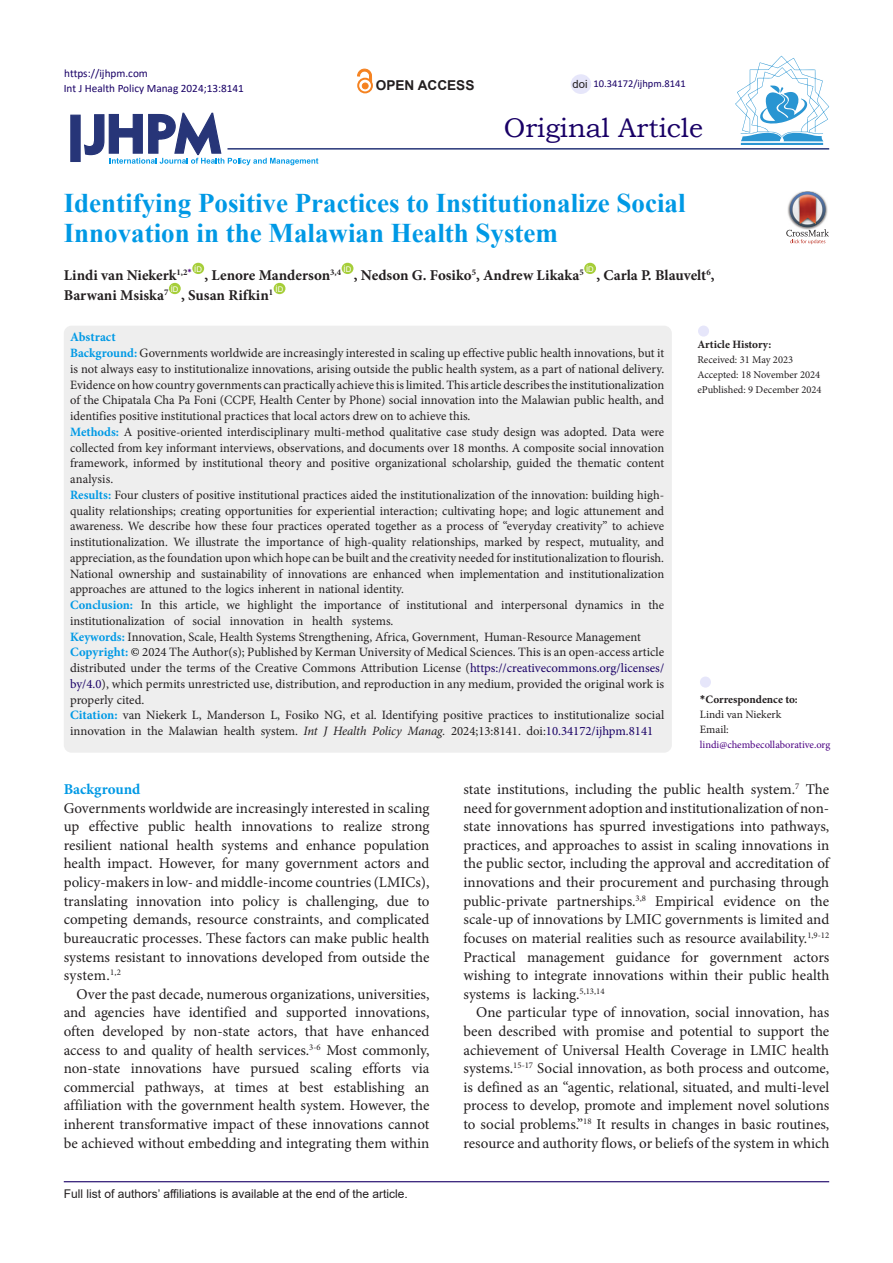
<style>
.page{position:relative;width:893px;height:1263px;background:#fff}
.page>*{position:absolute;margin:0;border:0;box-sizing:border-box;transform-origin:0 0}
.Default{font:700 27px/30px "Times New Roman";color:#0099e5}
.t1{font:27px "Bookman Old Style";color:#190066}
.t2{font:15px/18.6px "Minion Pro";color:#231f20;text-align:justify}
.Default-2{font:700 15px "Minion Pro";color:#231f20}
.heading_1{font:700 15px "Minion Pro";color:#0099e5}
.t3{font:700 13.65px "Arial";color:#231f20}
.Default-3{font:12.75px/15.8px "Minion Pro";color:#231f20;text-align:justify}
.Default-4{font:700 12.75px "Minion Pro";color:#0099e5}
.t4{font:12px "Arial";color:#231f20}
.t5{font:11.25px "Calibri";color:#190066}
.t6{font:700 11.25px "Minion Pro";color:#231f20}
.t7{font:11.25px "Minion Pro";color:#231f20}
.t8{font:11.25px "Arial";color:#231f20}
.t9{font:10.5px "Minion Pro";color:#231f20}
.t10{font:10.5px "Minion Pro";color:#4b0082}
.t11{font:10.5px "Calibri";color:#190066}
.t12{font:7.8px "Arial";color:#fff}
.s1{font-weight:700;color:#0099e5}
.s2{color:#000}
.s3{color:#190066}
.s4{font-style:italic}
.s5{font-family:"Calibri"}
</style>
<div class="page">
<svg style="left:84px;top:112px;width:234px;height:53px"></svg>
<div style="left:70px;top:115px;width:11px;height:47px;background:#273578;border:1px solid #273578"></div>
<div style="left:192px;top:263px;width:12px;height:11px;background:#a6ce39;border-radius:50%"></div>
<div style="left:342px;top:263px;width:11px;height:11px;background:#a6ce39;border-radius:50%"></div>
<div style="left:584px;top:263px;width:12px;height:11px;background:#a6ce39;border-radius:50%"></div>
<div style="left:169px;top:283px;width:12px;height:11px;background:#a6ce39;border-radius:50%"></div>
<div style="left:274px;top:283px;width:11px;height:11px;background:#a6ce39;border-radius:50%"></div>
<hr style="left:227px;top:148px;width:602px;height:2px;background:#273578">
<div style="left:64px;top:326px;width:608px;height:427px;background:#eee;border-radius:8px"></div>
<div style="left:700px;top:676px;width:11px;height:12px;background:#e6e6fa;border-radius:50%"></div>
<div style="left:698px;top:326px;width:11px;height:11px;background:#e6e6fa;border-radius:50%"></div>
<hr style="left:64px;top:1181px;width:765px;height:1px;background:#190066">
<hr style="left:741px;top:143px;width:82px;height:2px;background:#2995d2">
<svg style="left:735px;top:56px;width:94px;height:85px"></svg>
<div style="left:571px;top:74px;width:20px;height:20px;background:#e6e6fa;border-radius:50%"></div>
<img style="left:801px;top:191px;width:13px;height:1px">
<svg style="left:786px;top:192px;width:43px;height:52px"></svg>
<div style="left:357px;top:78px;width:16px;height:15px;border:2px solid #f58220;border-radius:50%"></div>
<svg style="left:357px;top:69px;width:15px;height:20px"></svg>
<p class="t5" style="left:64px;top:65px;width:85px">https://ijhpm.com</p>
<p class="t5" style="left:64px;top:81px;width:182px">Int J Health Policy Manag 2024;13:8141</p>
<p class="t3" style="left:376px;top:76px;width:100px">OPEN ACCESS</p>
<p class="t8" style="left:573px;top:76px;width:17px">doi</p>
<p class="t11" style="left:593px;top:76px;width:94px">10.34172/ijhpm.8141</p>
<p class="t1" style="left:504px;top:110px;width:201px">Original Article</p>
<p class="Default" style="left:64px;top:188px;width:623px">Identifying Positive Practices to Institutionalize Social<br>Innovation in the Malawian Health System</p>
<p class="Default-2" style="left:64px;top:264px;width:130px">Lindi van Niekerk<sup>1,2</sup><sup>*</sup></p>
<p class="t12" style="left:194px;top:263px;width:9px">ID</p>
<p class="t12" style="left:344px;top:263px;width:9px">ID</p>
<p class="t12" style="left:586px;top:263px;width:9px">ID</p>
<p class="Default-2" style="left:596px;top:264px;width:120px">, Carla P. Blauvelt<sup>6</sup>,</p>
<p class="Default-2" style="left:204px;top:264px;width:138px">, Lenore Manderson<sup>3,4</sup></p>
<p class="Default-2" style="left:354px;top:264px;width:231px">, Nedson G. Fosiko<sup>5</sup>, Andrew Likaka<sup>5</sup></p>
<p class="t12" style="left:171px;top:283px;width:9px">ID</p>
<p class="t12" style="left:276px;top:283px;width:9px">ID</p>
<p class="Default-2" style="left:181px;top:284px;width:94px">, Susan Rifkin<sup>1</sup></p>
<p class="Default-2" style="left:64px;top:284px;width:106px">Barwani Msiska<sup>7</sup></p>
<p class="Default-4" style="left:70px;top:328px;width:47px">Abstract</p>
<p class="Default-3" style="left:70px;top:345px;width:596px"><span class="s1">Background:</span> Governments worldwide are increasingly interested in scaling up effective public health innovations, but it is not always easy to institutionalize innovations, arising outside the public health system, as a part of national delivery.<br>Evidence on how country governments can practically achieve this is limited. This article describes the institutionalization of the Chipatala Cha Pa Foni (CCPF, Health Center by Phone) social innovation into the Malawian public health, and identifies positive institutional practices that local actors drew on to achieve this.</p>
<p class="Default-3" style="left:70px;top:424px;width:596px"><span class="s1">Methods:</span> A positive-oriented interdisciplinary multi-method qualitative case study design was adopted. Data were collected from key informant interviews, observations, and documents over 18 months. A composite social innovation framework, informed by institutional theory and positive organizational scholarship, guided the thematic content analysis.</p>
<p class="Default-3" style="left:70px;top:487px;width:596px"><span class="s1">Results:</span> Four clusters of positive institutional practices aided the institutionalization of the innovation: building high&shy;quality relationships; creating opportunities for experiential interaction; cultivating hope; and logic attunement and awareness. We describe how these four practices operated together as a process of “everyday creativity” to achieve institutionalization. We illustrate the importance of high-quality relationships, marked by respect, mutuality, and appreciation, as the foundation upon which hope can be built and the creativity needed for institutionalization to flourish.<br>National ownership and sustainability of innovations are enhanced when implementation and institutionalization approaches are attuned to the logics inherent in national identity.</p>
<p class="Default-3" style="left:70px;top:597px;width:595px"><span class="s1">Conclusion:</span> In this article, we highlight the importance of institutional and interpersonal dynamics in the institutionalization of social innovation in health systems.</p>
<p class="Default-3" style="left:70px;top:629px;width:572px"><span class="s1">Keywords:</span> Innovation, Scale, Health Systems Strengthening, Africa, Government, Human-Resource Management</p>
<p class="Default-3" style="left:70px;top:644px;width:596px"><span class="s1">Copyright:</span> <span class="s2">©</span> 2024 The Author(s); Published by Kerman University of Medical Sciences. This is an open-access article distributed under the terms of the Creative Commons Attribution License (<span class="s3">https://creativecommons.org/licenses/ by/4.0</span>), which permits unrestricted use, distribution, and reproduction in any medium, provided the original work is properly cited.</p>
<p class="Default-3" style="left:70px;top:707px;width:596px"><span class="s1">Citation:</span> van Niekerk L, Manderson L, Fosiko NG, et al. Identifying positive practices to institutionalize social innovation in the Malawian health system. <span class="s4">Int J Health Policy Manag.</span> 2024;13:8141. doi:<span class="s3">10.34172/ijhpm.8141</span></p>
<p class="t6" style="left:697px;top:337px;width:76px">Article History:</p>
<p class="t9" style="left:697px;top:353px;width:97px">Received: 31 May 2023</p>
<p class="t9" style="left:697px;top:368px;width:124px">Accepted: 18 November 2024</p>
<p class="t9" style="left:697px;top:383px;width:126px">ePublished: 9 December 2024</p>
<p class="t6" style="left:700px;top:691px;width:99px"><span class="s5">*</span>Correspondence to:</p>
<p class="t7" style="left:700px;top:706px;width:83px">Lindi van Niekerk</p>
<p class="t7" style="left:700px;top:721px;width:30px">Email:</p>
<p class="t10" style="left:700px;top:737px;width:132px">lindi@chembecollaborative.org</p>
<p class="heading_1" style="left:64px;top:779px;width:78px">Background</p>
<p class="t2" style="left:64px;top:799px;width:367px">Governments worldwide are increasingly interested in scaling up effective public health innovations to realize strong resilient national health systems and enhance population health impact. However, for many government actors and policy-makers in low- and middle-income countries (LMICs), translating innovation into policy is challenging, due to competing demands, resource constraints, and complicated bureaucratic processes. These factors can make public health systems resistant to innovations developed from outside the system.<sup>1,2</sup></p>
<p class="t2" style="left:64px;top:985px;width:367px;text-indent:13px">Over the past decade, numerous organizations, universities, and agencies have identified and supported innovations, often developed by non-state actors, that have enhanced access to and quality of health services.<sup>3-6</sup> Most commonly, non-state innovations have pursued scaling efforts via commercial pathways, at times at best establishing an affiliation with the government health system. However, the inherent transformative impact of these innovations cannot be achieved without embedding and integrating them within</p>
<p class="t4" style="left:64px;top:1185px;width:346px">Full list of authors’ affiliations is available at the end of the article.</p>
<p class="t2" style="left:463px;top:780px;width:367px">state institutions, including the public health system.<sup>7</sup> The need for government adoption and institutionalization of non&shy;state innovations has spurred investigations into pathways, practices, and approaches to assist in scaling innovations in the public sector, including the approval and accreditation of innovations and their procurement and purchasing through public-private partnerships.<sup>3,8</sup> Empirical evidence on the scale-up of innovations by LMIC governments is limited and focuses on material realities such as resource availability.<sup>1,9-12<br></sup>Practical management guidance for government actors wishing to integrate innovations within their public health systems is lacking.<sup>5,13,14</sup></p>
<p class="t2" style="left:463px;top:1003px;width:367px;text-indent:13px">One particular type of innovation, social innovation, has been described with promise and potential to support the achievement of Universal Health Coverage in LMIC health systems.<sup>15-17</sup> Social innovation, as both process and outcome, is defined as an “agentic, relational, situated, and multi-level process to develop, promote and implement novel solutions to social problems.”<sup>18</sup> It results in changes in basic routines, resource and authority flows, or beliefs of the system in which</p>
</div>
